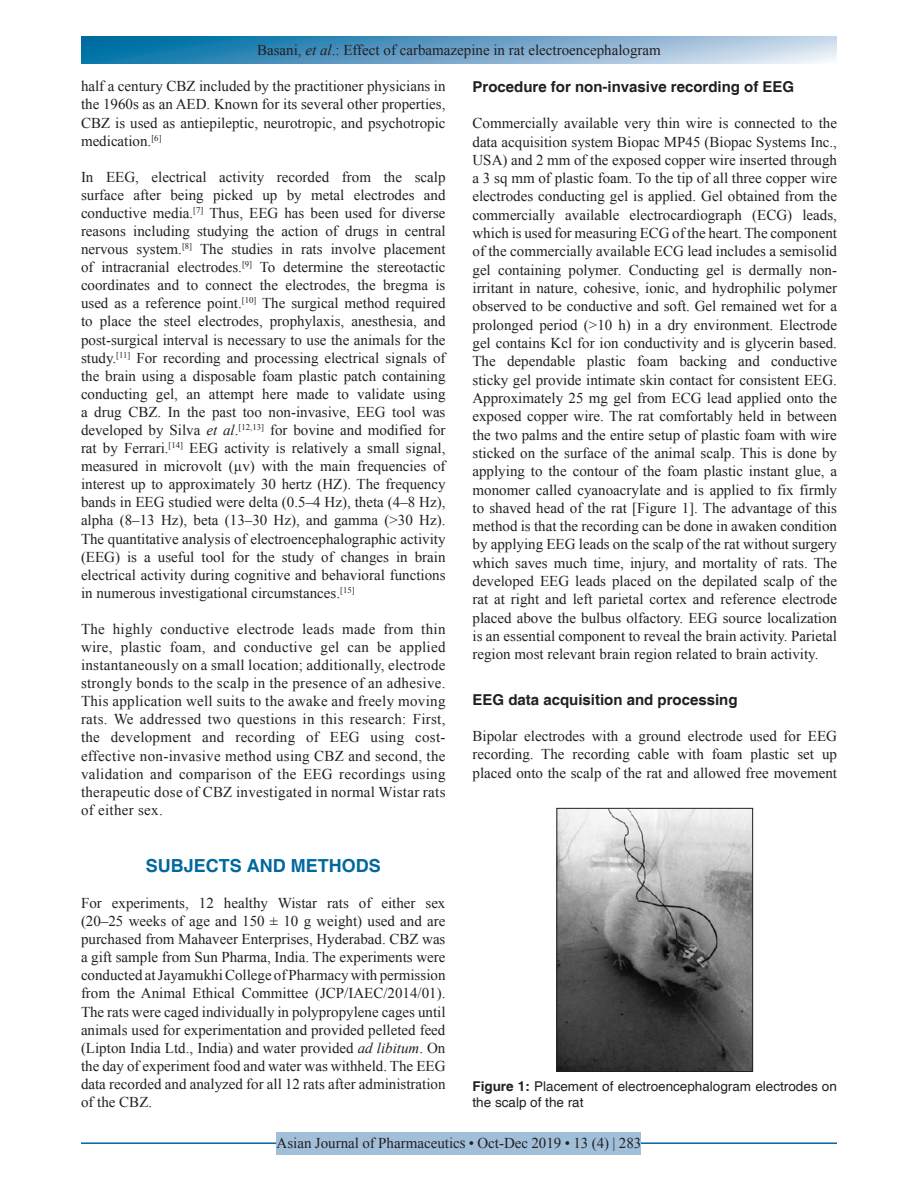
<style>
.page{position:relative;width:918px;height:1188px;background:#fff}
.page>*{position:absolute;margin:0;border:0;box-sizing:border-box;transform-origin:0 0}
.t1{font:700 18px "Helvetica";color:#00689e}
.TX{font:15px/18.1px "Times New Roman";color:#231f20;text-align:justify}
.DROP_CAP_TX{font:15px/18.1px "Times New Roman";color:#231f20;text-align:justify}
.t2{font:700 15px "Helvetica";color:#231f20}
.RF{font:15px "Times New Roman";color:#231f20}
.FGC{font:13.5px/16.5px "Helvetica";color:#231f20}
.s1{font-style:italic}
.s2{font-weight:700}
</style>
<div class="page">
<svg style="left:81px;top:37px;width:756px;height:27px;background:#6ba4c8"></svg>
<hr style="left:81px;top:1142px;width:756px;height:2px;background:#00689e">
<div style="left:277px;top:1132px;width:364px;height:22px;background:#a2bfda"></div>
<img style="left:559px;top:810px;width:192px;height:260px">
<div style="left:557px;top:808px;width:196px;height:264px;border:1px solid #231f20"></div>
<p class="TX" style="left:257px;top:41px;width:405px">Basani, <span class="s1">et al</span>.: Effect of carbamazepine in rat electroencephalogram</p>
<p class="DROP_CAP_TX" style="left:81px;top:77px;width:366px">half a century CBZ included by the practitioner physicians in the 1960s as an AED. Known for its several other properties, CBZ is used as antiepileptic, neurotropic, and psychotropic medication.<sup>[6]</sup></p>
<p class="TX" style="left:81px;top:167px;width:366px">In EEG, electrical activity recorded from the scalp surface after being picked up by metal electrodes and conductive media.<sup>[7]</sup> Thus, EEG has been used for diverse reasons including studying the action of drugs in central nervous system.<sup>[8]</sup> The studies in rats involve placement of intracranial electrodes.<sup>[9]</sup> To determine the stereotactic coordinates and to connect the electrodes, the bregma is used as a reference point.<sup>[10]</sup> The surgical method required to place the steel electrodes, prophylaxis, anesthesia, and post-surgical interval is necessary to use the animals for the study.<sup>[11]</sup> For recording and processing electrical signals of the brain using a disposable foam plastic patch containing conducting gel, an attempt here made to validate using a drug CBZ. In the past too non-invasive, EEG tool was developed by Silva <span class="s1">et al</span>.<sup>[12,13]</sup> for bovine and modified for rat by Ferrari.<sup>[14]</sup> EEG activity is relatively a small signal, measured in microvolt (µv) with the main frequencies of interest up to approximately 30 hertz (HZ). The frequency bands in EEG studied were delta (0.5–4 Hz), theta (4–8 Hz), alpha (8–13 Hz), beta (13–30 Hz), and gamma (&gt;30 Hz).<br>The quantitative analysis of electroencephalographic activity (EEG) is a useful tool for the study of changes in brain electrical activity during cognitive and behavioral functions in numerous investigational circumstances.<sup>[15]</sup></p>
<p class="TX" style="left:81px;top:619px;width:366px">The highly conductive electrode leads made from thin wire, plastic foam, and conductive gel can be applied instantaneously on a small location; additionally, electrode strongly bonds to the scalp in the presence of an adhesive.<br>This application well suits to the awake and freely moving rats. We addressed two questions in this research: First, the development and recording of EEG using cost&shy;effective non-invasive method using CBZ and second, the validation and comparison of the EEG recordings using therapeutic dose of CBZ investigated in normal Wistar rats of either sex.</p>
<h1 class="t1" style="left:146px;top:855px;width:237px">SUBJECTS AND METHODS</h1>
<p class="TX" style="left:81px;top:893px;width:366px">For experiments, 12 healthy Wistar rats of either sex (20–25 weeks of age and 150 ± 10 g weight) used and are purchased from Mahaveer Enterprises, Hyderabad. CBZ was a gift sample from Sun Pharma, India. The experiments were conducted at Jayamukhi College of Pharmacy with permission from the Animal Ethical Committee (JCP/IAEC/2014/01).<br>The rats were caged individually in polypropylene cages until animals used for experimentation and provided pelleted feed (Lipton India Ltd., India) and water provided <span class="s1">ad libitum</span>. On the day of experiment food and water was withheld. The EEG data recorded and analyzed for all 12 rats after administration of the CBZ.</p>
<h2 class="t2" style="left:472px;top:77px;width:323px">Procedure for non-invasive recording of EEG</h2>
<p class="TX" style="left:472px;top:114px;width:366px">Commercially available very thin wire is connected to the data acquisition system Biopac MP45 (Biopac Systems Inc., USA) and 2 mm of the exposed copper wire inserted through a 3 sq mm of plastic foam. To the tip of all three copper wire electrodes conducting gel is applied. Gel obtained from the commercially available electrocardiograph (ECG) leads, which is used for measuring ECG of the heart. The component of the commercially available ECG lead includes a semisolid gel containing polymer. Conducting gel is dermally non&shy;irritant in nature, cohesive, ionic, and hydrophilic polymer observed to be conductive and soft. Gel remained wet for a prolonged period (&gt;10 h) in a dry environment. Electrode gel contains Kcl for ion conductivity and is glycerin based.<br>The dependable plastic foam backing and conductive sticky gel provide intimate skin contact for consistent EEG.<br>Approximately 25 mg gel from ECG lead applied onto the exposed copper wire. The rat comfortably held in between the two palms and the entire setup of plastic foam with wire sticked on the surface of the animal scalp. This is done by applying to the contour of the foam plastic instant glue, a monomer called cyanoacrylate and is applied to fix firmly to shaved head of the rat [Figure 1]. The advantage of this method is that the recording can be done in awaken condition by applying EEG leads on the scalp of the rat without surgery which saves much time, injury, and mortality of rats. The developed EEG leads placed on the depilated scalp of the rat at right and left parietal cortex and reference electrode placed above the bulbus olfactory. EEG source localization is an essential component to reveal the brain activity. Parietal region most relevant brain region related to brain activity.</p>
<h2 class="t2" style="left:472px;top:690px;width:267px">EEG data acquisition and processing</h2>
<p class="TX" style="left:472px;top:726px;width:366px">Bipolar electrodes with a ground electrode used for EEG recording. The recording cable with foam plastic set up placed onto the scalp of the rat and allowed free movement</p>
<p class="FGC" style="left:472px;top:1078px;width:366px"><span class="s2">Figure 1:</span> Placement of electroencephalogram electrodes on the scalp of the rat</p>
<p class="RF" style="left:277px;top:1133px;width:366px">Asian Journal of Pharmaceutics • Oct-Dec 2019 • 13 (4) | 283</p>
</div>
